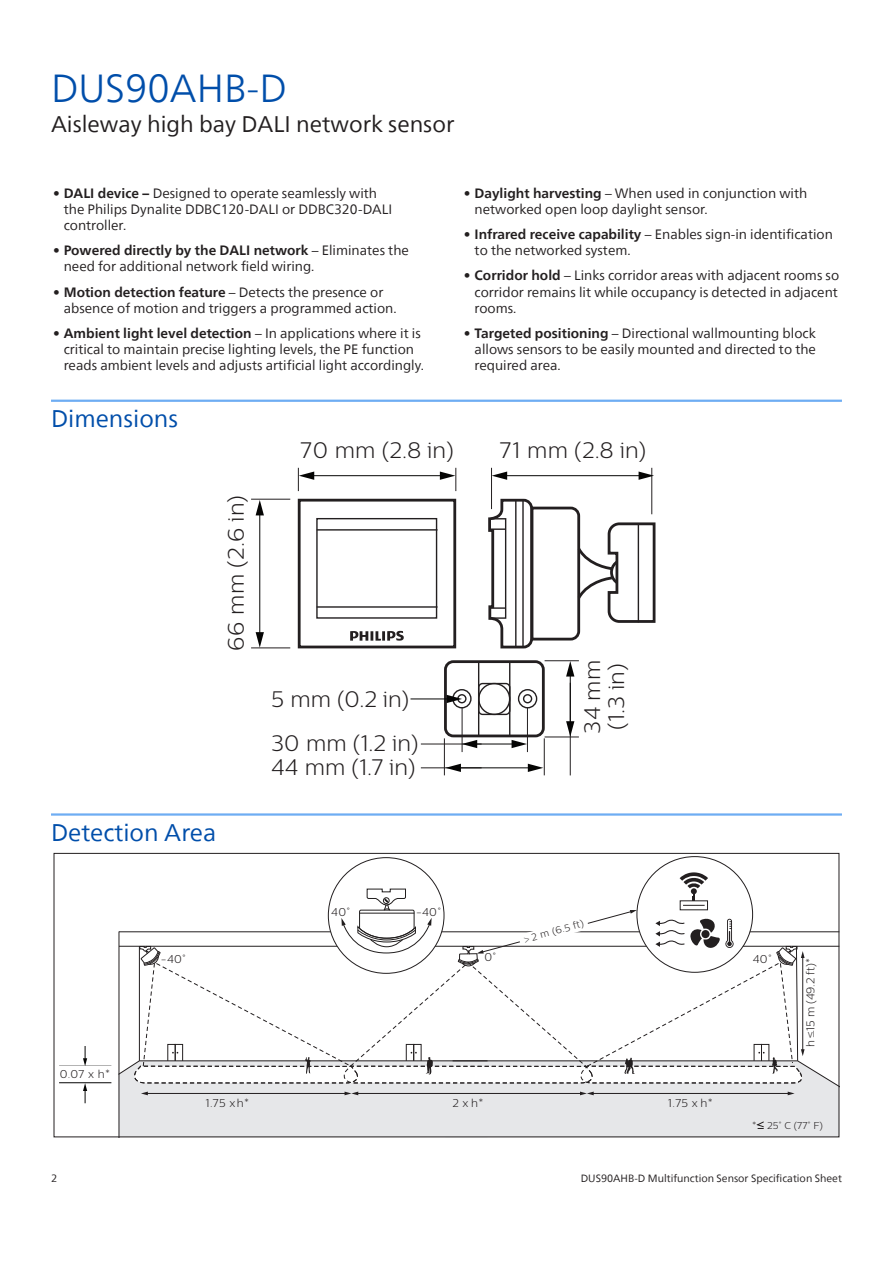
<style>
.page{position:relative;width:893px;height:1263px;background:#fff}
.page>*{position:absolute;margin:0;border:0;box-sizing:border-box;transform-origin:0 0}
.Pg2_Product_Name__26pt{font:300 39px "Neue Frutiger World";color:#004eaa}
.Mid-Page_Header__16pt{font:24px "Neue Frutiger World";color:#004eaa}
.t1{font:300 22.5px/24.2px "Centrale Sans";letter-spacing:.005em;color:#231f20}
.Pg2_Wow__15pt{font:22.5px "Neue Frutiger World";color:#231f20}
.t2{font:13.5px/16.2px "Neue Frutiger World";color:#231f20}
.t3{font:300 11.4px "Centrale Sans";letter-spacing:.03em;color:#231f20}
.Page_Footer{font:10.5px "Neue Frutiger World";color:#231f20}
.t4{font:300 9.9px "Centrale Sans";color:#231f20}
.s1{font-weight:700}
.s2{font-family:"Myriad Pro"}
</style>
<div class="page">
<hr style="left:51px;top:400px;width:791px;height:2px;background:#6eadf3">
<svg style="left:350px;top:631px;width:54px;height:10px"></svg>
<hr style="left:251px;top:647px;width:39px;height:1px;background:#231f20">
<hr style="left:444px;top:738px;width:1px;height:37px;background:#231f20">
<hr style="left:421px;top:767px;width:61px;height:1px;background:#231f20">
<hr style="left:421px;top:743px;width:61px;height:1px;background:#231f20">
<hr style="left:544px;top:738px;width:1px;height:37px;background:#231f20">
<hr style="left:462px;top:707px;width:1px;height:45px;background:#231f20">
<hr style="left:545px;top:660px;width:34px;height:1px;background:#231f20">
<hr style="left:545px;top:736px;width:34px;height:1px;background:#231f20">
<hr style="left:527px;top:707px;width:1px;height:45px;background:#231f20">
<hr style="left:509px;top:662px;width:1px;height:74px;background:#231f20">
<hr style="left:478px;top:662px;width:1px;height:74px;background:#231f20">
<hr style="left:570px;top:683px;width:1px;height:92px;background:#231f20">
<div style="left:444px;top:660px;width:101px;height:77px;border:3px solid #231f20;border-radius:8px"></div>
<div style="left:452px;top:689px;width:20px;height:19px;border:1px solid #231f20;border-radius:50%"></div>
<div style="left:457px;top:694px;width:10px;height:9px;border:1px solid #231f20;border-radius:50%"></div>
<div style="left:518px;top:689px;width:19px;height:19px;border:1px solid #231f20;border-radius:50%"></div>
<div style="left:523px;top:694px;width:9px;height:9px;border:1px solid #231f20;border-radius:50%"></div>
<div style="left:478px;top:683px;width:32px;height:32px;border:1px solid #231f20;border-radius:4px"></div>
<hr style="left:458px;top:767px;width:73px;height:1px;background:#050504">
<svg style="left:445px;top:764px;width:16px;height:8px"></svg>
<svg style="left:528px;top:764px;width:15px;height:8px"></svg>
<hr style="left:474px;top:743px;width:40px;height:1px;background:#050504">
<svg style="left:462px;top:740px;width:15px;height:8px"></svg>
<svg style="left:512px;top:740px;width:15px;height:8px"></svg>
<hr style="left:410px;top:698px;width:39px;height:1px;background:#050504">
<svg style="left:447px;top:695px;width:15px;height:8px"></svg>
<hr style="left:570px;top:674px;width:1px;height:50px;background:#050504">
<svg style="left:566px;top:661px;width:8px;height:15px"></svg>
<svg style="left:566px;top:721px;width:8px;height:16px"></svg>
<div style="left:298px;top:499px;width:158px;height:149px;border:3px solid #231f20"></div>
<div style="left:316px;top:518px;width:121px;height:101px;border:1px solid #231f20"></div>
<hr style="left:317px;top:529px;width:120px;height:2px;background:#231f20">
<hr style="left:317px;top:606px;width:120px;height:2px;background:#231f20">
<hr style="left:491px;top:468px;width:1px;height:41px;background:#231f20">
<hr style="left:651px;top:468px;width:1px;height:46px;background:#231f20">
<hr style="left:251px;top:499px;width:39px;height:1px;background:#231f20">
<hr style="left:504px;top:475px;width:137px;height:1px;background:#050504">
<svg style="left:492px;top:471px;width:15px;height:9px"></svg>
<svg style="left:639px;top:471px;width:15px;height:9px"></svg>
<hr style="left:311px;top:475px;width:132px;height:1px;background:#050504">
<svg style="left:298px;top:468px;width:16px;height:23px"></svg>
<svg style="left:440px;top:468px;width:16px;height:23px"></svg>
<hr style="left:259px;top:513px;width:1px;height:122px;background:#050504">
<svg style="left:256px;top:500px;width:8px;height:15px"></svg>
<svg style="left:256px;top:632px;width:8px;height:16px"></svg>
<svg style="left:488px;top:497px;width:168px;height:152px"></svg>
<hr style="left:638px;top:524px;width:1px;height:98px;background:#231f20">
<hr style="left:51px;top:813px;width:791px;height:3px;background:#6eadf3">
<svg style="left:83px;top:1083px;width:4px;height:20px"></svg>
<svg style="left:83px;top:1046px;width:4px;height:20px"></svg>
<hr style="left:59px;top:1066px;width:52px;height:1px;background:#050504">
<hr style="left:59px;top:1082px;width:52px;height:1px;background:#050504">
<svg style="left:118px;top:872px;width:719px;height:263px"></svg>
<p class="Pg2_Product_Name__26pt" style="left:51px;top:58px;width:237px">DUS90AHB-D</p>
<p class="Pg2_Wow__15pt" style="left:51px;top:107px;width:405px">Aisleway high bay DALI network sensor</p>
<p class="t2" style="left:64px;top:185px;width:330px;text-indent:-11px"><span class="s1">• DALI device –</span> Designed to operate seamlessly with the Philips Dynalite DDBC120-DALI or DDBC320-DALI controller.</p>
<p class="t2" style="left:64px;top:242px;width:347px;text-indent:-11px"><span class="s1">• Powered directly by the DALI network</span> – Eliminates the need for additional network field wiring.</p>
<p class="t2" style="left:64px;top:284px;width:334px;text-indent:-11px"><span class="s1">• Motion detection feature</span> – Detects the presence or absence of motion and triggers a programmed action.</p>
<p class="t2" style="left:64px;top:325px;width:362px;text-indent:-11px"><span class="s1">• Ambient light level detection</span> – In applications where it is critical to maintain precise lighting levels, the PE function reads ambient levels and adjusts artificial light accordingly.</p>
<p class="t2" style="left:475px;top:185px;width:334px;text-indent:-11px"><span class="s1">• Daylight harvesting</span> – When used in conjunction with networked open loop daylight sensor.</p>
<p class="t2" style="left:475px;top:226px;width:360px;text-indent:-11px"><span class="s1">• Infrared receive capability</span> – Enables sign-in identification to the networked system.</p>
<p class="t2" style="left:475px;top:268px;width:366px;text-align:justify;text-indent:-11px"><span class="s1">• Corridor hold</span> – Links corridor areas with adjacent rooms so corridor remains lit while occupancy is detected in adjacent rooms.</p>
<p class="t2" style="left:475px;top:325px;width:343px;text-align:justify;text-indent:-11px"><span class="s1">• Targeted positioning</span> – Directional wallmounting block allows sensors to be easily mounted and directed to the required area.</p>
<p class="Mid-Page_Header__16pt" style="left:51px;top:400px;width:129px">Dimensions</p>
<p class="t1" style="left:223px;top:651px;width:157px;rotate:-90deg">66 mm (2.6 in)</p>
<p class="t1" style="left:300px;top:438px;width:155px">70 mm (2.8 in)</p>
<p class="t1" style="left:271px;top:686px;width:140px">5 mm (0.2 in)</p>
<p class="t1" style="left:271px;top:731px;width:149px">30 mm (1.2 in)</p>
<p class="t1" style="left:271px;top:754px;width:146px">44 mm (1.7 in)</p>
<p class="t1" style="left:500px;top:438px;width:148px">71 mm (2.8 in)</p>
<p class="t1" style="left:580px;top:733px;width:75px;rotate:-90deg">34 mm (1.3 in)</p>
<p class="Mid-Page_Header__16pt" style="left:51px;top:814px;width:167px">Detection Area</p>
<p class="t3" style="left:331px;top:905px;width:20px">40˚</p>
<p class="t3" style="left:416px;top:905px;width:27px">-40˚</p>
<p class="t4" style="left:522px;top:934px;width:63px;rotate:-16deg"><span class="s2">&gt;</span> 2 m (6.5 ft)</p>
<p class="t3" style="left:60px;top:1068px;width:52px">0.07 x h*</p>
<p class="t3" style="left:161px;top:953px;width:27px">-40˚</p>
<p class="t3" style="left:484px;top:950px;width:13px">0˚</p>
<p class="t3" style="left:753px;top:953px;width:20px">40˚</p>
<p class="t3" style="left:205px;top:1096px;width:45px">1.75 xh*</p>
<p class="t3" style="left:452px;top:1096px;width:33px">2 x h*</p>
<p class="t3" style="left:668px;top:1096px;width:46px">1.75 x h*</p>
<p class="t3" style="left:804px;top:1047px;width:91px;rotate:-90deg">h &lt;–15 m (49.2 ft)*</p>
<p class="t4" style="left:752px;top:1120px;width:72px">* 25˚ C (77˚ F)</p>
<p class="Page_Footer" style="left:51px;top:1170px;width:8px">2</p>
<p class="Page_Footer" style="left:581px;top:1170px;width:263px">DUS90AHB-D Multifunction Sensor Specification Sheet</p>
</div>
